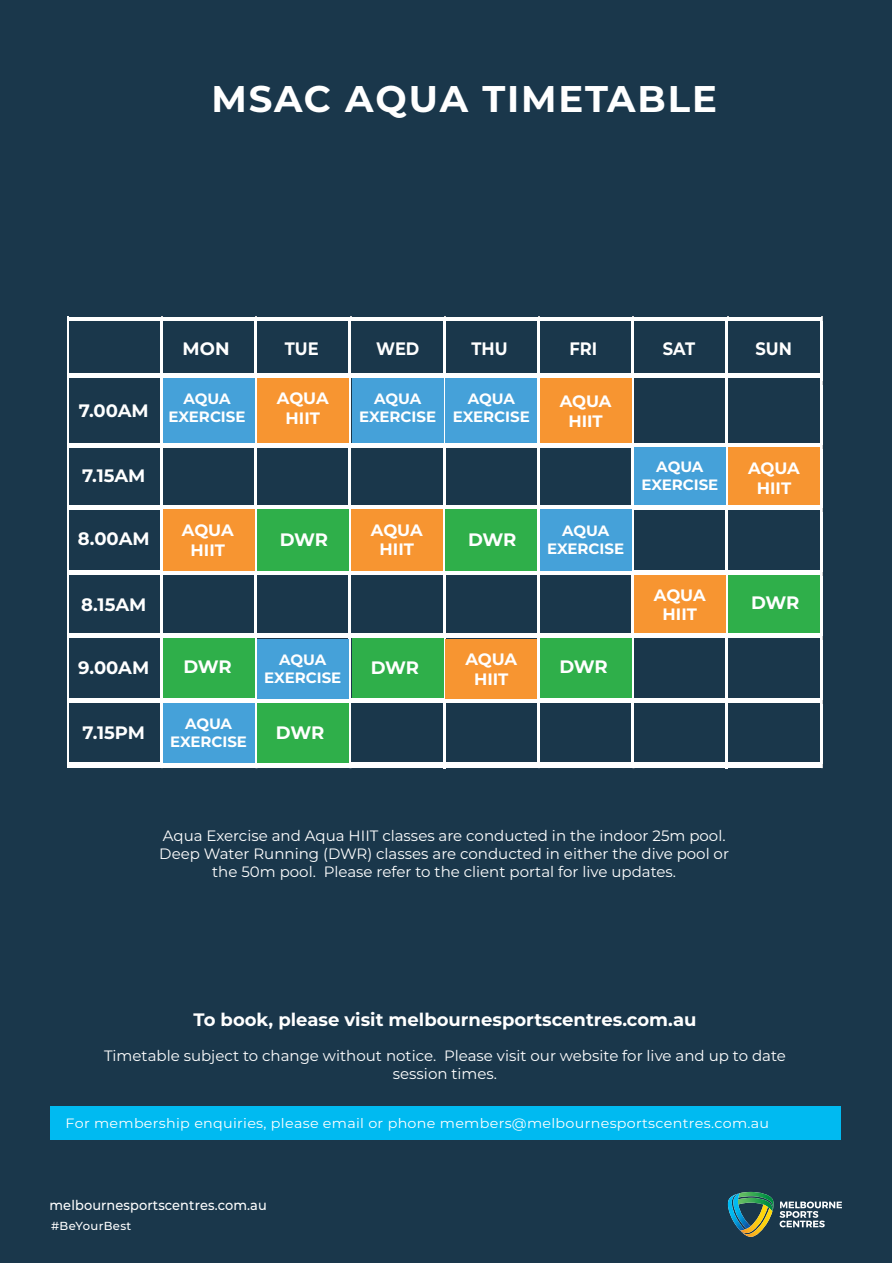
<style>
.page{position:relative;width:893px;height:1263px;background:#fff}
.page>*{position:absolute;margin:0;border:0;box-sizing:border-box;transform-origin:0 0}
.t1{font:700 37.05px "Montserrat";letter-spacing:.05em;color:#fff}
.t2{font:700 18px "Montserrat";color:#fff}
.t3{font:700 18px "Montserrat";color:#fff;scale:.91 1}
.t4{font:700 16.5px/19.8px "Montserrat";color:#fff;text-align:center}
.t5{font:15px/18px "Montserrat";color:#fff;text-align:center}
.t6{font:700 15px/18px "Montserrat";color:#fff;text-align:center}
.t7{font:500 13.65px "Montserrat";letter-spacing:.01em;color:#fff;scale:.94 1}
.t8{font:13.5px "Montserrat";letter-spacing:.02em;color:#fff;scale:1.06 1}
.t9{font:500 11.7px "Montserrat";letter-spacing:.03em;color:#fff}
</style>
<div class="page">
<div style="left:0;top:0;width:891px;height:1263px;background:#1a374b"></div>
<svg style="left:728px;top:1192px;width:114px;height:45px"></svg>
<div style="left:50px;top:1106px;width:790px;height:33px;background:#00baf1"></div>
<hr style="left:69px;top:317px;width:754px;height:4px;background:#fff">
<hr style="left:160px;top:321px;width:3px;height:447px;background:#fff">
<hr style="left:254px;top:321px;width:3px;height:447px;background:#fff">
<hr style="left:348px;top:321px;width:3px;height:447px;background:#fff">
<hr style="left:443px;top:321px;width:3px;height:447px;background:#fff">
<hr style="left:537px;top:321px;width:3px;height:447px;background:#fff">
<hr style="left:631px;top:321px;width:3px;height:447px;background:#fff">
<div style="left:69px;top:760px;width:754px;height:8px;background:#fff"></div>
<hr style="left:820px;top:321px;width:3px;height:447px;background:#fff">
<hr style="left:67px;top:317px;width:2px;height:451px;background:#fff">
<hr style="left:725px;top:321px;width:3px;height:447px;background:#fff">
<div style="left:69px;top:373px;width:751px;height:389px;background:#1a374b"></div>
<div style="left:69px;top:373px;width:753px;height:5px;background:#fff"></div>
<hr style="left:69px;top:443px;width:753px;height:4px;background:#fff">
<div style="left:67px;top:505px;width:753px;height:5px;background:#fff"></div>
<div style="left:67px;top:570px;width:753px;height:5px;background:#fff"></div>
<div style="left:67px;top:633px;width:753px;height:5px;background:#fff"></div>
<div style="left:67px;top:698px;width:753px;height:5px;background:#fff"></div>
<hr style="left:160px;top:367px;width:3px;height:401px;background:#fff">
<hr style="left:348px;top:361px;width:3px;height:402px;background:#fff">
<hr style="left:443px;top:367px;width:3px;height:401px;background:#fff">
<hr style="left:537px;top:365px;width:3px;height:401px;background:#fff">
<hr style="left:631px;top:365px;width:3px;height:402px;background:#fff">
<hr style="left:725px;top:367px;width:3px;height:401px;background:#fff">
<hr style="left:254px;top:365px;width:3px;height:401px;background:#fff">
<div style="left:163px;top:378px;width:91px;height:64px;background:#45a1d9"></div>
<div style="left:728px;top:447px;width:92px;height:58px;background:#f79531"></div>
<div style="left:257px;top:510px;width:91px;height:61px;background:#2faf4a"></div>
<div style="left:634px;top:447px;width:91px;height:58px;background:#45a1d9"></div>
<div style="left:634px;top:576px;width:91px;height:57px;background:#f79531"></div>
<div style="left:728px;top:576px;width:92px;height:57px;background:#2faf4a"></div>
<div style="left:163px;top:510px;width:91px;height:61px;background:#f79531"></div>
<div style="left:351px;top:510px;width:92px;height:61px;background:#f79531"></div>
<div style="left:446px;top:510px;width:91px;height:61px;background:#2faf4a"></div>
<div style="left:540px;top:510px;width:91px;height:61px;background:#45a1d9"></div>
<div style="left:163px;top:638px;width:91px;height:60px;background:#2faf4a"></div>
<div style="left:257px;top:639px;width:91px;height:59px;background:#45a1d9"></div>
<div style="left:352px;top:638px;width:91px;height:60px;background:#2faf4a"></div>
<div style="left:446px;top:639px;width:91px;height:59px;background:#f79531"></div>
<div style="left:540px;top:638px;width:91px;height:60px;background:#2faf4a"></div>
<div style="left:257px;top:378px;width:91px;height:64px;background:#f79531"></div>
<div style="left:352px;top:378px;width:91px;height:64px;background:#45a1d9"></div>
<div style="left:446px;top:378px;width:91px;height:64px;background:#45a1d9"></div>
<div style="left:540px;top:378px;width:91px;height:64px;background:#f79531"></div>
<div style="left:163px;top:703px;width:91px;height:60px;background:#45a1d9"></div>
<div style="left:257px;top:703px;width:91px;height:60px;background:#2faf4a"></div>
<h1 class="t1" style="left:212px;top:72px;width:507px">MSAC AQUA TIMETABLE</h1>
<p class="t2" style="left:79px;top:398px;width:71px">7.00AM</p>
<p class="t2" style="left:82px;top:462px;width:65px">7.15AM</p>
<p class="t2" style="left:78px;top:526px;width:73px">8.00AM</p>
<p class="t2" style="left:81px;top:591px;width:67px">8.15AM</p>
<p class="t2" style="left:78px;top:655px;width:72px">9.00AM</p>
<p class="t2" style="left:82px;top:719px;width:64px">7.15PM</p>
<p class="t2" style="left:183px;top:336px;width:48px">MON</p>
<p class="t3" style="left:285px;top:336px;width:39px">TUE</p>
<p class="t3" style="left:376px;top:336px;width:49px">WED</p>
<p class="t3" style="left:471px;top:336px;width:41px">THU</p>
<p class="t3" style="left:569px;top:336px;width:32px">FRI</p>
<p class="t3" style="left:663px;top:336px;width:37px">SAT</p>
<p class="t3" style="left:755px;top:336px;width:42px">SUN</p>
<p class="t6" style="left:169px;top:389px;width:78px">AQUA<br>EXERCISE</p>
<p class="t4" style="left:277px;top:388px;width:53px">AQUA<br>HIIT</p>
<p class="t6" style="left:359px;top:389px;width:78px">AQUA<br>EXERCISE</p>
<p class="t6" style="left:453px;top:389px;width:78px">AQUA<br>EXERCISE</p>
<p class="t4" style="left:560px;top:390px;width:53px">AQUA<br>HIIT</p>
<p class="t4" style="left:371px;top:519px;width:53px">AQUA<br>HIIT</p>
<p class="t4" style="left:182px;top:519px;width:53px">AQUA<br>HIIT</p>
<p class="t2" style="left:468px;top:526px;width:50px">DWR</p>
<p class="t2" style="left:280px;top:526px;width:50px">DWR</p>
<p class="t6" style="left:547px;top:521px;width:78px">AQUA<br>EXERCISE</p>
<p class="t4" style="left:465px;top:648px;width:53px">AQUA<br>HIIT</p>
<p class="t6" style="left:264px;top:650px;width:78px">AQUA<br>EXERCISE</p>
<p class="t2" style="left:183px;top:654px;width:50px">DWR</p>
<p class="t2" style="left:371px;top:655px;width:50px">DWR</p>
<p class="t2" style="left:559px;top:654px;width:50px">DWR</p>
<p class="t6" style="left:170px;top:714px;width:78px">AQUA<br>EXERCISE</p>
<p class="t2" style="left:276px;top:719px;width:50px">DWR</p>
<p class="t6" style="left:641px;top:457px;width:78px">AQUA<br>EXERCISE</p>
<p class="t4" style="left:654px;top:584px;width:53px">AQUA<br>HIIT</p>
<p class="t4" style="left:748px;top:458px;width:53px">AQUA<br>HIIT</p>
<p class="t2" style="left:751px;top:589px;width:50px">DWR</p>
<p class="t5" style="left:159px;top:826px;width:571px">Aqua Exercise and Aqua HIIT classes are conducted in the indoor 25m pool.<br>Deep Water Running (DWR) classes are conducted in either the dive pool or the 50m pool. Please refer to the client portal for live updates.</p>
<p class="t2" style="left:194px;top:1006px;width:504px">To book, please visit melbournesportscentres.com.au</p>
<p class="t5" style="left:104px;top:1046px;width:683px">Timetable subject to change without notice. Please visit our website for live and up to date session times.</p>
<p class="t8" style="left:66px;top:1114px;width:665px">For membership enquiries, please email or phone members@melbournesportscentres.com.au</p>
<p class="t7" style="left:50px;top:1195px;width:233px">melbournesportscentres.com.au</p>
<p class="t9" style="left:51px;top:1217px;width:82px">#BeYourBest</p>
</div>
